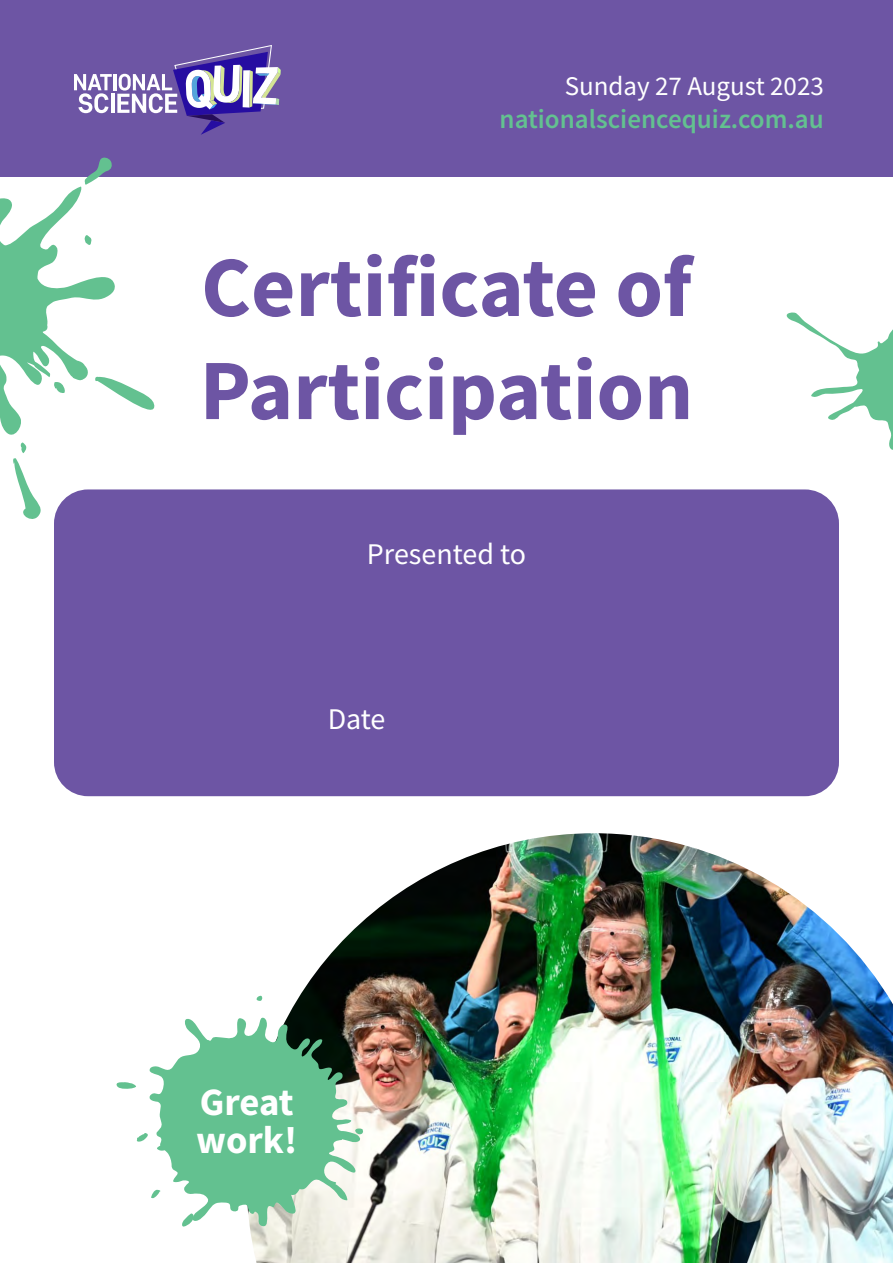
<style>
.page{position:relative;width:893px;height:1263px;background:#fff}
.page>*{position:absolute;margin:0;border:0;box-sizing:border-box;transform-origin:0 0}
.t1{font:700 85.95px/103.1px "Source Sans Pro";color:#6d55a4}
.t2{font:700 38.7px/38.7px "Source Sans Pro";letter-spacing:-.01em;color:#fff}
.t3{font:30px "Source Sans Pro";color:#fff}
.t4{font:600 27px "Source Sans Pro";color:#63c190}
.t5{font:27px "Source Sans Pro";color:#fff}
</style>
<div class="page">
<div style="left:54px;top:489px;width:785px;height:307px;background:#6d55a4;border-radius:34px"></div>
<div style="left:0;top:0;width:893px;height:176px;background:#6d55a4"></div>
<svg style="left:74px;top:45px;width:207px;height:90px"></svg>
<img style="left:250px;top:833px;width:643px;height:430px">
<svg style="left:257px;top:996px;width:5px;height:5px"></svg>
<svg style="left:116px;top:1017px;width:247px;height:210px"></svg>
<svg style="left:0;top:157px;width:156px;height:365px"></svg>
<svg style="left:786px;top:312px;width:107px;height:138px"></svg>
<p class="t5" style="left:565px;top:69px;width:261px">Sunday 27 August 2023</p>
<p class="t4" style="left:499px;top:102px;width:326px">nationalsciencequiz.com.au</p>
<p class="t1" style="left:200px;top:235px;width:495px">Certificate of<br>Participation</p>
<p class="t3" style="left:367px;top:535px;width:161px">Presented to</p>
<p class="t3" style="left:328px;top:700px;width:59px">Date</p>
<p class="t2" style="left:196px;top:1082px;width:103px">Great work!</p>
</div>
